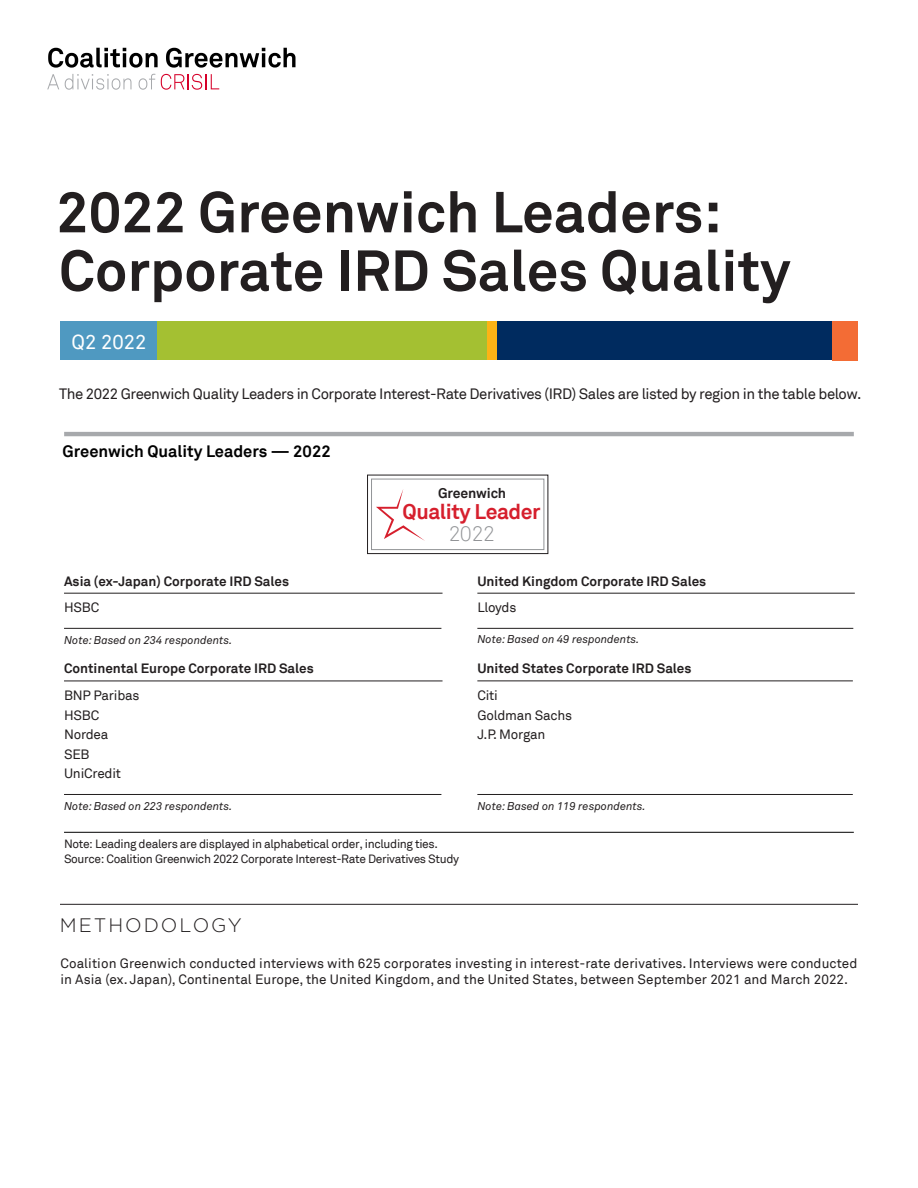
<style>
.page{position:relative;width:918px;height:1188px;background:#fff}
.page>*{position:absolute;margin:0;border:0;box-sizing:border-box;transform-origin:0 0}
.text_cover_-_headlin{font:700 57px/58.5px "Akkurat Pro";color:#231f20}
.t1{font:700 21.15px "Akkurat Pro";letter-spacing:-.02em;color:#d61f2d}
.t2{font:21.15px "Akkurat Light Pro";color:#929497}
.t3{font:20.25px "Akkurat Pro";color:#fff}
.methodology_-_headli{font:300 19.5px "Gotham";letter-spacing:.1em;color:#231f20}
.t4{font:700 16.5px "Akkurat Pro";color:#000}
.t5{font:15px "Akkurat Pro";letter-spacing:-.03em;color:#231f20}
.t6{font:700 13.95px "Akkurat Pro";letter-spacing:-.01em;color:#231f20}
.t7{font:13.5px/16.5px "Akkurat Pro";letter-spacing:.005em;color:#231f20}
.t8{font:700 13.5px "Akkurat Pro";color:#231f20}
.t9{font:13.5px/19.5px "Akkurat Pro";letter-spacing:-.015em;color:#231f20}
.t10{font:12px/15px "Akkurat Pro";letter-spacing:-.03em;color:#231f20}
.t11{font:italic 11.25px "Akkurat";color:#231f20}
</style>
<div class="page">
<svg style="left:48px;top:48px;width:110px;height:20px"></svg>
<svg style="left:166px;top:48px;width:130px;height:20px"></svg>
<svg style="left:47px;top:74px;width:12px;height:15px"></svg>
<svg style="left:65px;top:74px;width:66px;height:16px"></svg>
<svg style="left:139px;top:74px;width:16px;height:16px"></svg>
<svg style="left:161px;top:74px;width:58px;height:16px"></svg>
<hr style="left:64px;top:432px;width:790px;height:4px;background:#a7a9ac">
<hr style="left:64px;top:593px;width:379px;height:1px;background:#231f20">
<hr style="left:64px;top:681px;width:379px;height:1px;background:#231f20">
<hr style="left:64px;top:628px;width:377px;height:1px;background:#221f1f">
<hr style="left:64px;top:794px;width:377px;height:1px;background:#221f1f">
<hr style="left:477px;top:593px;width:378px;height:1px;background:#231f20">
<hr style="left:477px;top:681px;width:376px;height:1px;background:#231f20">
<hr style="left:477px;top:628px;width:376px;height:1px;background:#221f1f">
<hr style="left:477px;top:794px;width:376px;height:1px;background:#221f1f">
<hr style="left:64px;top:832px;width:790px;height:1px;background:#000">
<div style="left:371px;top:479px;width:173px;height:71px;border:1px solid #929497"></div>
<div style="left:367px;top:475px;width:181px;height:79px;border:1px solid #231f20"></div>
<svg style="left:376px;top:489px;width:49px;height:52px"></svg>
<div style="left:157px;top:321px;width:336px;height:39px;background:#a4c032"></div>
<div style="left:487px;top:321px;width:357px;height:39px;background:#002b5f"></div>
<div style="left:832px;top:321px;width:26px;height:39px;background:#f36c35"></div>
<div style="left:487px;top:321px;width:9px;height:39px;background:#fcb316"></div>
<div style="left:60px;top:321px;width:97px;height:39px;background:#4f99c1"></div>
<hr style="left:60px;top:904px;width:798px;height:1px;background:#231f20">
<p class="text_cover_-_headlin" style="left:56px;top:183px;width:736px">2022 Greenwich Leaders:<br>Corporate IRD Sales Quality</p>
<p class="t3" style="left:72px;top:330px;width:76px">Q2 2022</p>
<p class="t5" style="left:59px;top:385px;width:804px">The 2022 Greenwich Quality Leaders in Corporate Interest-Rate Derivatives (IRD) Sales are listed by region in the table below.</p>
<p class="t4" style="left:63px;top:440px;width:270px">Greenwich Quality Leaders — 2022</p>
<p class="t6" style="left:438px;top:485px;width:70px">Greenwich</p>
<p class="t1" style="left:403px;top:499px;width:140px">Quality Leader</p>
<p class="t2" style="left:448px;top:521px;width:48px">2022</p>
<p class="t8" style="left:64px;top:572px;width:227px">Asia (ex-Japan) Corporate IRD Sales</p>
<p class="t8" style="left:477px;top:572px;width:230px">United Kingdom Corporate IRD Sales</p>
<p class="t7" style="left:64px;top:600px;width:37px">HSBC</p>
<p class="t7" style="left:477px;top:600px;width:41px">Lloyds</p>
<p class="t11" style="left:64px;top:634px;width:170px">Note: Based on 234 respondents.</p>
<p class="t11" style="left:477px;top:632px;width:164px">Note: Based on 49 respondents.</p>
<p class="t8" style="left:64px;top:660px;width:251px">Continental Europe Corporate IRD Sales</p>
<p class="t8" style="left:477px;top:660px;width:216px">United States Corporate IRD Sales</p>
<p class="t9" style="left:64px;top:686px;width:77px">BNP Paribas<br>HSBC<br>Nordea<br>SEB<br>UniCredit</p>
<p class="t9" style="left:477px;top:686px;width:96px">Citi<br>Goldman Sachs<br>J.P. Morgan</p>
<p class="t11" style="left:64px;top:799px;width:170px">Note: Based on 223 respondents.</p>
<p class="t11" style="left:477px;top:799px;width:170px">Note: Based on 119 respondents.</p>
<p class="t10" style="left:64px;top:836px;width:397px">Note: Leading dealers are displayed in alphabetical order, including ties.<br>Source: Coalition Greenwich 2022 Corporate Interest-Rate Derivatives Study</p>
<p class="methodology_-_headli" style="left:60px;top:912px;width:183px">METHODOLOGY</p>
<p class="t7" style="left:60px;top:955px;width:799px">Coalition Greenwich conducted interviews with 625 corporates investing in interest-rate derivatives. Interviews were conducted in Asia (ex. Japan), Continental Europe, the United Kingdom, and the United States, between September 2021 and March 2022.</p>
</div>
